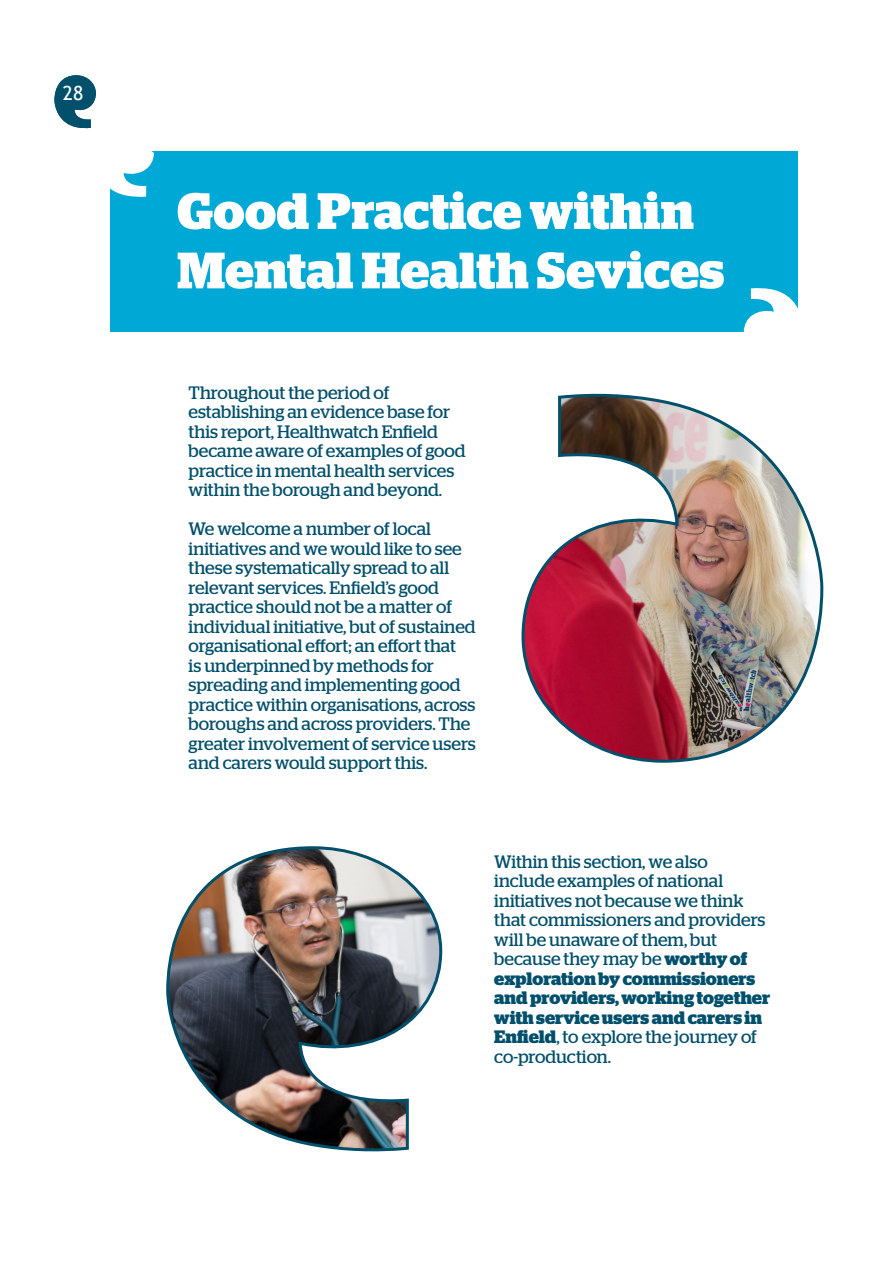
<style>
.page{position:relative;width:893px;height:1263px;background:#fff}
.page>*{position:absolute;margin:0;border:0;box-sizing:border-box;transform-origin:0 0}
.t1{font:700 51px/59.4px "Stag";letter-spacing:.01em;color:#fff}
.t2{font:19.5px "Trebuchet MS";color:#fff}
.t3{font:18px/19.5px "Stag";letter-spacing:-.005em;color:#004f6b}
.s1{font-weight:700}
</style>
<div class="page">
<div style="left:110px;top:151px;width:687px;height:181px;background:#00a9d5"></div>
<svg style="left:744px;top:288px;width:54px;height:44px"></svg>
<img style="left:166px;top:846px;width:277px;height:305px">
<img style="left:521px;top:394px;width:303px;height:369px">
<svg style="left:54px;top:75px;width:100px;height:122px"></svg>
<p class="t2" style="left:63px;top:81px;width:22px">28</p>
<h1 class="t1" style="left:177px;top:181px;width:549px">Good Practice within<br>Mental Health Sevices</h1>
<p class="t3" style="left:189px;top:382px;width:279px">Throughout the period of establishing an evidence base for this report, Healthwatch Enfield became aware of examples of good practice in mental health services within the borough and beyond.</p>
<p class="t3" style="left:189px;top:519px;width:289px">We welcome a number of local initiatives and we would like to see these systematically spread to all relevant services. Enfield’s good practice should not be a matter of individual initiative, but of sustained organisational effort; an effort that<br>is underpinned by methods for spreading and implementing good practice within organisations, across boroughs and across providers. The greater involvement of service users and carers would support this.</p>
<p class="t3" style="left:494px;top:851px;width:277px">Within this section, we also include examples of national initiatives not because we think that commissioners and providers will be unaware of them, but because they may be <span class="s1">worthy of exploration by commissioners and providers, working together with service users and carers in<br>Enfield</span>, to explore the journey of co-production.</p>
</div>
